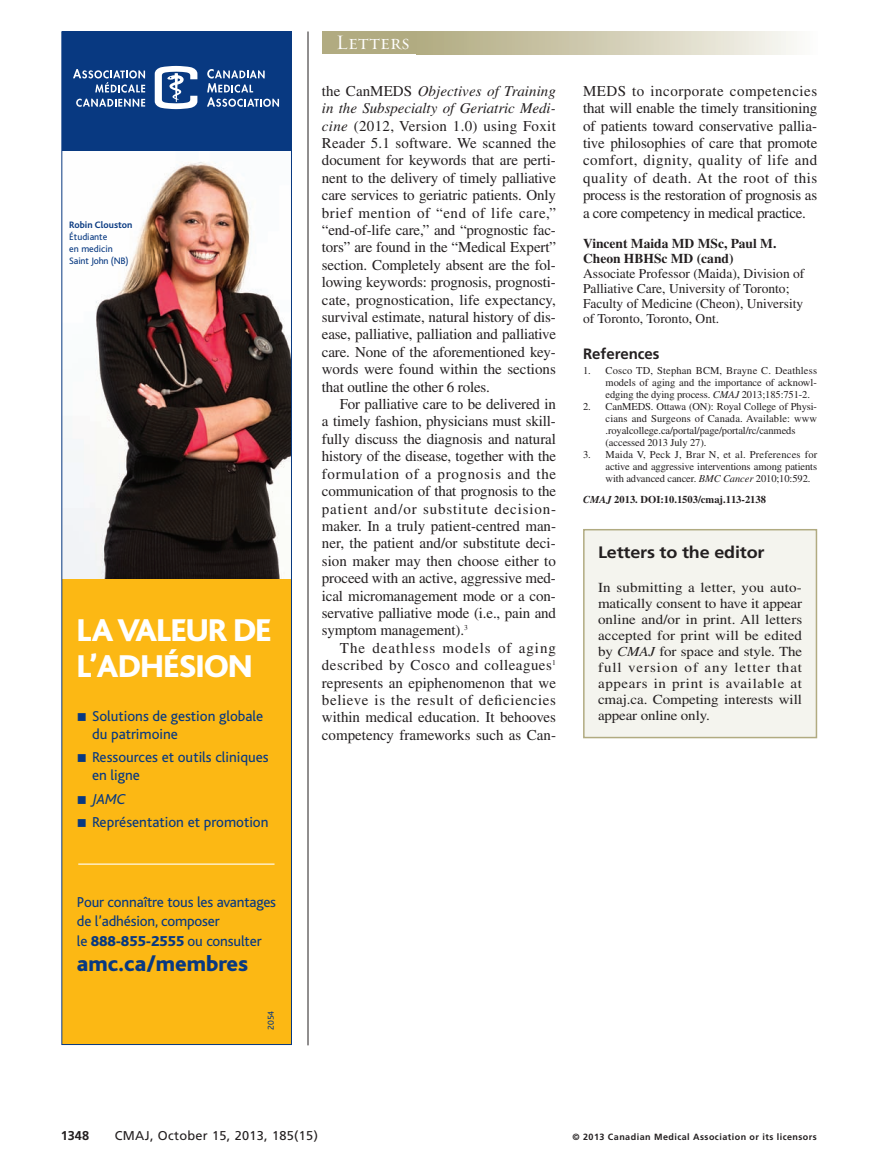
<style>
.page{position:relative;width:878px;height:1175px;background:#fff}
.page>*{position:absolute;margin:0;border:0;box-sizing:border-box;transform-origin:0 0}
.t1{font:800 33px/36px "Bliss";letter-spacing:-.01em;color:#fff}
.t2{font:800 22.5px "Bliss";color:#083981}
.t3{font:21px "Requiem Display HTF Small Caps";letter-spacing:.005em;color:#fff}
.t4{font:700 16.5px "Frutiger LT Std";letter-spacing:-.01em;color:#231f20;scale:1.09 1}
.t5{font:15px/17.4px "Times LT Std";letter-spacing:-.01em;color:#231f20;text-align:justify}
.t6{font:15px/18px "Bliss";color:#083981}
.t7{font:700 15px "Frutiger LT Std";color:#231f20}
.t8{font:italic 15px "Bliss";color:#083981}
.t9{font:13.8px/16px "Times LT Std";letter-spacing:-.005em;color:#231f20;text-align:justify;scale:1.09 1}
.t10{font:13.5px/15px "Times LT Std";color:#231f20}
.t11{font:700 13.5px/15px "Times LT Std";color:#231f20}
.t12{font:12.75px "Frutiger LT Std";letter-spacing:.025em;color:#231f20}
.t13{font:700 12.75px "Frutiger LT Std";color:#231f20}
.t14{font:10.5px/12px "Times LT Std";letter-spacing:-.01em;color:#231f20;text-align:justify}
.t15{font:700 10.5px "Times LT Std";color:#231f20}
.t16{font:9.75px/12px "Bliss";color:#083981}
.t17{font:700 9.75px "Bliss";color:#083981}
.t18{font:700 9px "Frutiger LT Std";letter-spacing:.05em;color:#231f20}
.t19{font:9px "Bliss";color:#083981}
.s1{font-weight:800}
.s2{font-style:italic}
</style>
<div class="page">
<div style="left:322px;top:32px;width:104px;height:22px;background:#b1ab81"></div>
<div style="left:416px;top:32px;width:401px;height:22px;background:linear-gradient(to right,#b0a97d,#fbfaf7)"></div>
<div style="left:584px;top:530px;width:231px;height:206px;background:#f4f4ee"></div>
<div style="left:583px;top:529px;width:234px;height:209px;border:2px solid #b1ab81"></div>
<img style="left:63px;top:162px;width:227px;height:417px">
<div style="left:62px;top:579px;width:229px;height:465px;background:#fcb814"></div>
<hr style="left:78px;top:863px;width:196px;height:1px;background:#fff">
<div style="left:62px;top:32px;width:229px;height:119px;background:#083981"></div>
<svg style="left:155px;top:66px;width:42px;height:43px"></svg>
<svg style="left:207px;top:69px;width:72px;height:38px"></svg>
<svg style="left:76px;top:99px;width:69px;height:8px"></svg>
<svg style="left:73px;top:69px;width:72px;height:24px"></svg>
<div style="left:61px;top:31px;width:231px;height:1013px;border:1px solid #083981"></div>
<hr style="left:308px;top:32px;width:1px;height:1013px;background:#231f20">
<p class="t17" style="left:69px;top:221px;width:65px">Robin Clouston</p>
<p class="t16" style="left:69px;top:231px;width:61px">Étudiante<br>en medicin<br>Saint John (NB)</p>
<h1 class="t1" style="left:77px;top:615px;width:196px">LA VALEUR DE<br>L’ADHÉSION</h1>
<p class="t6" style="left:92px;top:708px;width:173px">Solutions de gestion globale du patrimoine</p>
<p class="t6" style="left:92px;top:750px;width:178px">Ressources et outils cliniques en ligne</p>
<p class="t8" style="left:92px;top:794px;width:35px">JAMC</p>
<p class="t6" style="left:92px;top:815px;width:178px">Représentation et promotion</p>
<p class="t6" style="left:77px;top:893px;width:201px;line-height:19.5px">Pour connaître tous les avantages de l’adhésion, composer<br>le <span class="s1">888-855-2555</span> ou consulter</p>
<h2 class="t2" style="left:77px;top:956px;width:173px">amc.ca/membres</h2>
<p class="t19" style="left:268px;top:1029px;width:20px;rotate:-90deg">2054</p>
<h3 class="t3" style="left:336px;top:30px;width:75px">Letters</h3>
<p class="t5" style="left:322px;top:84px;width:236px">the CanMEDS <span class="s2">Objectives of Training in the Subspecialty of Geriatric Medi&shy;cine</span> (2012, Version 1.0) using Foxit Reader 5.1 software. We scanned the document for keywords that are perti&shy;nent to the delivery of timely palliative care services to geriatric patients. Only brief mention of “end of life care,” “end-of-life care,” and “prognostic fac&shy;tors” are found in the “Medical Expert” section. Completely absent are the fol&shy;lowing keywords: prognosis, prognosti&shy;cate, prognostication, life expectancy, survival estimate, natural history of dis&shy;ease, palliative, palliation and palliative care. None of the aforementioned key&shy;words were found within the sections that outline the other 6 roles.</p>
<p class="t5" style="left:322px;top:397px;width:236px;text-indent:18px">For palliative care to be delivered in a timely fashion, physicians must skill&shy;fully discuss the diagnosis and natural history of the disease, together with the formulation of a prognosis and the communication of that prognosis to the patient and/or substitute decision&shy;maker. In a truly patient-centred man&shy;ner, the patient and/or substitute deci&shy;sion maker may then choose either to proceed with an active, aggressive med&shy;ical micromanagement mode or a con&shy;servative palliative mode (i.e., pain and symptom management).<sup>3</sup></p>
<p class="t5" style="left:322px;top:640px;width:236px;text-indent:18px">The deathless models of aging described by Cosco and colleagues<sup>1 </sup>represents an epiphenomenon that we believe is the result of deficiencies within medical education. It behooves competency frameworks such as Can-</p>
<p class="t5" style="left:583px;top:84px;width:236px">MEDS to incorporate competencies that will enable the timely transitioning of patients toward conservative pallia&shy;tive philosophies of care that promote comfort, dignity, quality of life and quality of death. At the root of this process is the restoration of prognosis as a core competency in medical practice.</p>
<p class="t11" style="left:583px;top:237px;width:195px">Vincent Maida MD MSc, Paul M.<br>Cheon HBHSc MD (cand)</p>
<p class="t10" style="left:583px;top:267px;width:223px">Associate Professor (Maida), Division of Palliative Care, University of Toronto; Faculty of Medicine (Cheon), University of Toronto, Toronto, Ont.</p>
<p class="t7" style="left:583px;top:347px;width:78px">References</p>
<p class="t14" style="left:605px;top:365px;width:213px;text-indent:-23px">1. Cosco TD, Stephan BCM, Brayne C. Deathless models of aging and the importance of acknowl&shy;edging the dying process. <span class="s2">CMAJ</span> 2013;185:751-2.</p>
<p class="t14" style="left:605px;top:401px;width:213px;text-align:left;text-indent:-23px">2. CanMEDS. Ottawa (ON): Royal College of Physi&shy;cians and Surgeons of Canada. Available: www .royalcollege.ca/portal/page/portal/rc/canmeds (accessed 2013 July 27).</p>
<p class="t14" style="left:605px;top:449px;width:213px;text-indent:-23px">3. Maida V, Peck J, Brar N, et al. Preferences for active and aggressive interventions among patients with advanced cancer. <span class="s2">BMC Cancer</span> 2010;10:592.</p>
<p class="t15" style="left:583px;top:495px;width:184px"><span class="s2">CMAJ</span> 2013. DOI:10.1503/cmaj.113-2138</p>
<p class="t4" style="left:598px;top:546px;width:154px">Letters to the editor</p>
<p class="t9" style="left:598px;top:580px;width:189px">In submitting a letter, you auto&shy;matically consent to have it appear online and/or in print. All letters accepted for print will be edited by <span class="s2">CMAJ</span> for space and style. The full version of any letter that appears in print is available at cmaj.ca. Competing interests will appear online only.</p>
<p class="t13" style="left:61px;top:1130px;width:30px">1348</p>
<p class="t12" style="left:115px;top:1130px;width:205px">CMAJ, October 15, 2013, 185(15)</p>
<p class="t18" style="left:572px;top:1132px;width:246px">© 2013 Canadian Medical Association or its licensors</p>
</div>
